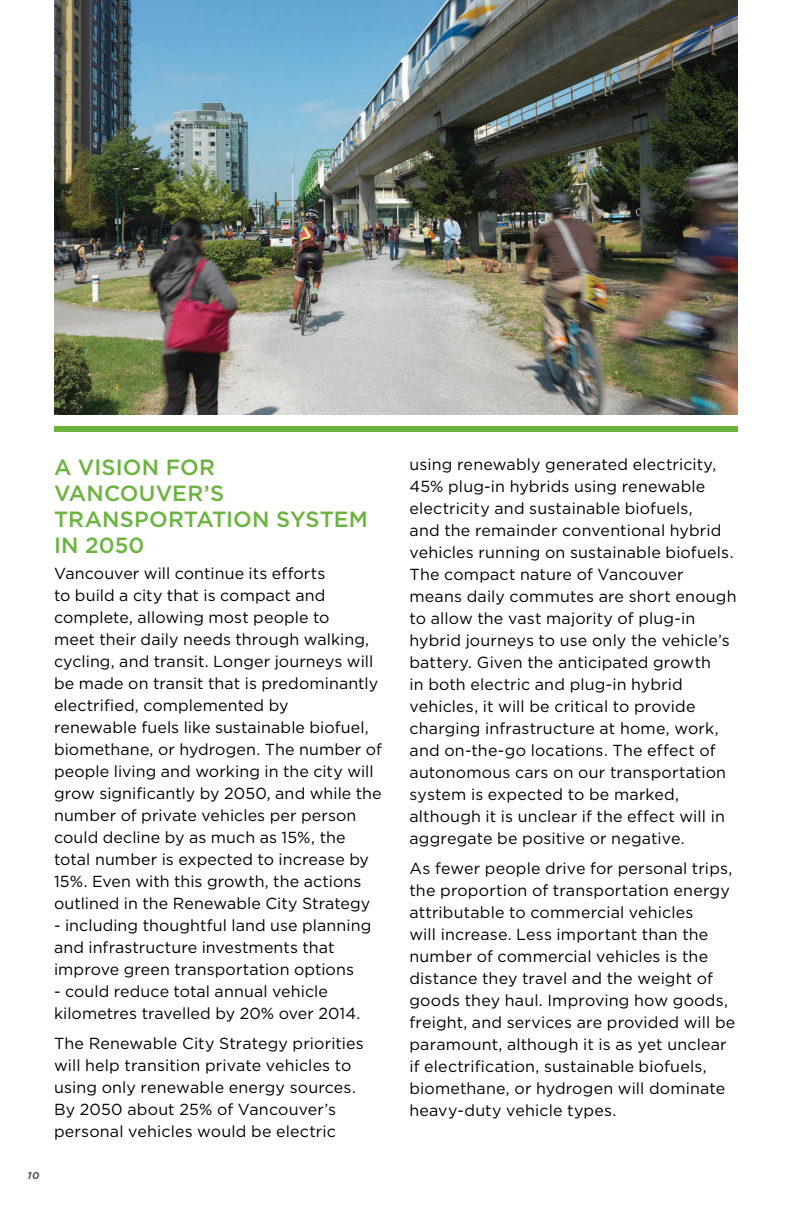
<style>
.page{position:relative;width:792px;height:1224px;background:#fff}
.page>*{position:absolute;margin:0;border:0;box-sizing:border-box;transform-origin:0 0}
.Sub_titles{font:500 22px/26px "Gotham HTF";letter-spacing:.005em;color:#6cb33f}
.Body_text{font:16px/22px "Gotham HTF";letter-spacing:.01em;color:#000}
.t1{font:italic 700 10px "Gotham HTF";color:#58595b}
</style>
<div class="page">
<img style="left:54px;top:0;width:684px;height:414px">
<div style="left:54px;top:426px;width:684px;height:6px;background:#6cb33f"></div>
<p class="t1" style="left:28px;top:1170px;width:13px">10</p>
<p class="Sub_titles" style="left:54px;top:454px;width:316px">A VISION FOR<br>VANCOUVER’S<br>TRANSPORTATION SYSTEM<br>IN 2050</p>
<p class="Body_text" style="left:54px;top:562px;width:330px">Vancouver will continue its efforts<br>to build a city that is compact and complete, allowing most people to<br>meet their daily needs through walking, cycling, and transit. Longer journeys will be made on transit that is predominantly electrified, complemented by<br>renewable fuels like sustainable biofuel, biomethane, or hydrogen. The number of people living and working in the city will grow significantly by 2050, and while the number of private vehicles per person could decline by as much as 15%, the total number is expected to increase by 15%. Even with this growth, the actions outlined in the Renewable City Strategy</p>
<p class="Body_text" style="left:54px;top:914px;width:319px">- including thoughtful land use planning and infrastructure investments that improve green transportation options</p>
<p class="Body_text" style="left:54px;top:980px;width:308px">- could reduce total annual vehicle kilometres travelled by 20% over 2014.</p>
<p class="Body_text" style="left:54px;top:1032px;width:311px">The Renewable City Strategy priorities will help transition private vehicles to using only renewable energy sources.<br>By 2050 about 25% of Vancouver’s personal vehicles would be electric</p>
<p class="Body_text" style="left:410px;top:453px;width:329px">using renewably generated electricity, 45% plug-in hybrids using renewable electricity and sustainable biofuels,<br>and the remainder conventional hybrid vehicles running on sustainable biofuels.<br>The compact nature of Vancouver means daily commutes are short enough to allow the vast majority of plug-in hybrid journeys to use only the vehicle’s battery. Given the anticipated growth<br>in both electric and plug-in hybrid vehicles, it will be critical to provide charging infrastructure at home, work, and on-the-go locations. The effect of autonomous cars on our transportation system is expected to be marked, although it is unclear if the effect will in aggregate be positive or negative.</p>
<p class="Body_text" style="left:410px;top:857px;width:327px">As fewer people drive for personal trips, the proportion of transportation energy attributable to commercial vehicles<br>will increase. Less important than the number of commercial vehicles is the distance they travel and the weight of goods they haul. Improving how goods, freight, and services are provided will be paramount, although it is as yet unclear if electrification, sustainable biofuels, biomethane, or hydrogen will dominate heavy-duty vehicle types.</p>
</div>
